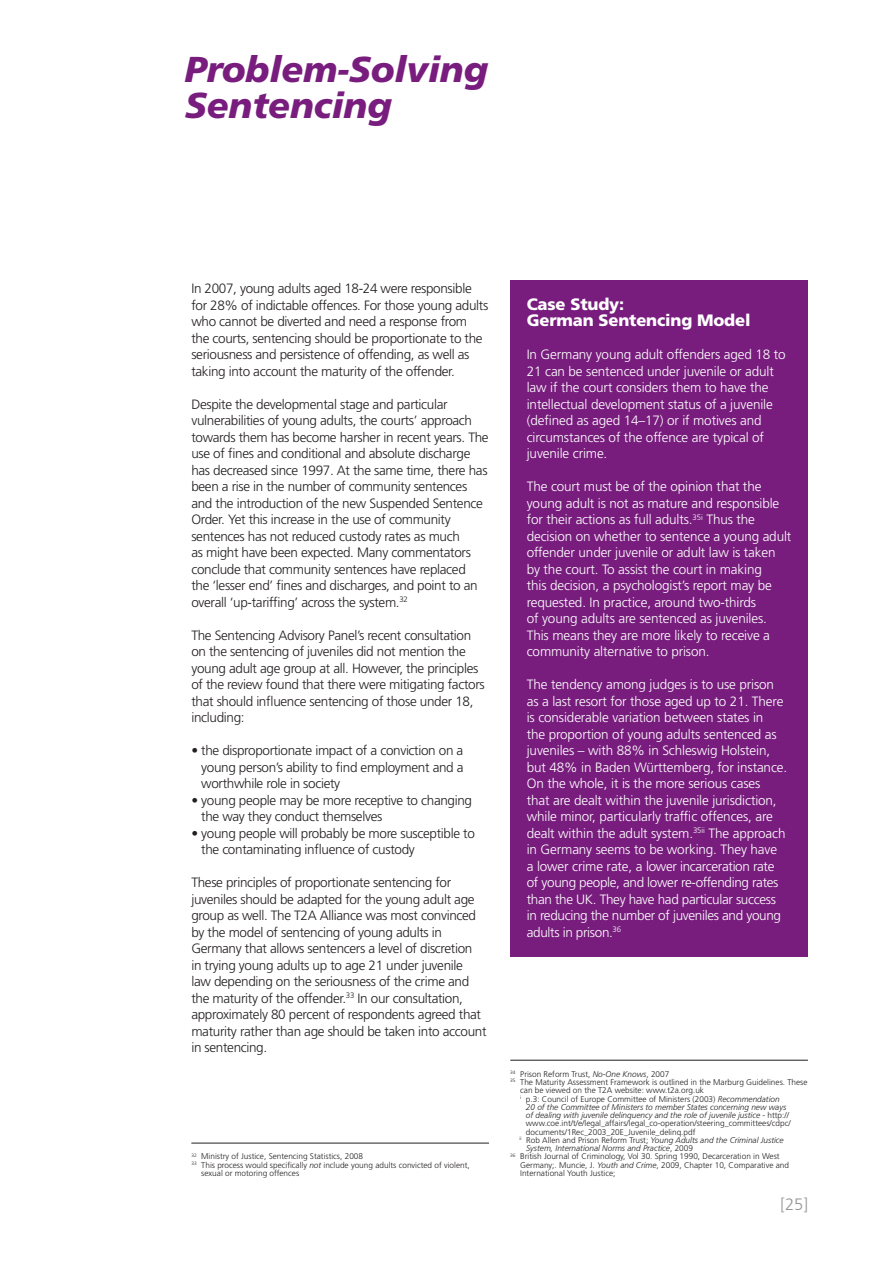
<style>
.page{position:relative;width:893px;height:1263px;background:#fff}
.page>*{position:absolute;margin:0;border:0;box-sizing:border-box;transform-origin:0 0}
.CHAPTER_HEADING{font:italic 900 36px/36px "Frutiger LT Std";letter-spacing:-.005em;color:#781d7d}
.BOX_HEADING{font:900 16.5px/16.5px "Frutiger LT Std";letter-spacing:-.01em;color:#fff}
.t1{font:300 16.5px "Frutiger LT Std";color:#939598}
.TEXT{font:300 13.5px/16.5px "Frutiger LT Std";letter-spacing:-.025em;color:#231f20}
.INDENTED_TEXT{font:300 13.5px/16.5px "Frutiger LT Std";letter-spacing:-.01em;color:#fff}
.FOOTNOTE{font:300 8.25px/8.2px "Frutiger LT Std";color:#231f20}
.FOOTNOTE-2{font:italic 300 8.25px/8.2px "Frutiger LT Std";color:#231f20}
.s1{font-style:italic}
.s2{font-style:normal}
</style>
<div class="page">
<div style="left:510px;top:281px;width:298px;height:676px;background:#781d7d"></div>
<hr style="left:191px;top:1143px;width:298px;height:1px;background:#231f20">
<hr style="left:510px;top:1060px;width:298px;height:1px;background:#231f20">
<p class="CHAPTER_HEADING" style="left:185px;top:52px;width:304px">Problem-Solving<br>Sentencing</p>
<p class="TEXT" style="left:191px;top:280px;width:298px">In 2007, young adults aged 18-24 were responsible for 28% of indictable offences. For those young adults who cannot be diverted and need a response from the courts, sentencing should be proportionate to the seriousness and persistence of offending, as well as taking into account the maturity of the offender.</p>
<p class="TEXT" style="left:191px;top:396px;width:299px">Despite the developmental stage and particular vulnerabilities of young adults, the courts’ approach towards them has become harsher in recent years. The use of fines and conditional and absolute discharge has decreased since 1997. At the same time, there has been a rise in the number of community sentences and the introduction of the new Suspended Sentence Order. Yet this increase in the use of community sentences has not reduced custody rates as much<br>as might have been expected. Many commentators conclude that community sentences have replaced<br>the ‘lesser end’ fines and discharges, and point to an overall ‘up-tariffing’ across the system.<sup>32</sup></p>
<p class="TEXT" style="left:191px;top:627px;width:295px">The Sentencing Advisory Panel’s recent consultation on the sentencing of juveniles did not mention the young adult age group at all. However, the principles of the review found that there were mitigating factors that should influence sentencing of those under 18, including:</p>
<p class="TEXT" style="left:201px;top:742px;width:264px;text-align:justify;text-indent:-10px">• the disproportionate impact of a conviction on a young person’s ability to find employment and a worthwhile role in society</p>
<p class="TEXT" style="left:201px;top:792px;width:272px;text-indent:-10px">• young people may be more receptive to changing the way they conduct themselves</p>
<p class="TEXT" style="left:201px;top:825px;width:275px;text-indent:-10px">• young people will probably be more susceptible to the contaminating influence of custody</p>
<p class="TEXT" style="left:191px;top:874px;width:297px">These principles of proportionate sentencing for juveniles should be adapted for the young adult age group as well. The T2A Alliance was most convinced by the model of sentencing of young adults in Germany that allows sentencers a level of discretion<br>in trying young adults up to age 21 under juvenile<br>law depending on the seriousness of the crime and the maturity of the offender.<sup>33</sup> In our consultation, approximately 80 percent of respondents agreed that maturity rather than age should be taken into account in sentencing.</p>
<p class="FOOTNOTE" style="left:191px;top:1152px;width:173px"><sup>32</sup> Ministry of Justice, Sentencing Statistics, 2008</p>
<p class="FOOTNOTE" style="left:201px;top:1161px;width:270px;text-indent:-10px"><sup>33</sup> This process would specifically <span class="s1">not</span> include young adults convicted of violent, sexual or motoring offences</p>
<p class="BOX_HEADING" style="left:527px;top:295px;width:225px">Case Study:<br>German Sentencing Model</p>
<p class="INDENTED_TEXT" style="left:527px;top:346px;width:260px">In Germany young adult offenders aged 18 to 21 can be sentenced under juvenile or adult law if the court considers them to have the intellectual development status of a juvenile (defined as aged 14–17) or if motives and circumstances of the offence are typical of juvenile crime.</p>
<p class="INDENTED_TEXT" style="left:527px;top:478px;width:266px">The court must be of the opinion that the young adult is not as mature and responsible for their actions as full adults.<sup>35i</sup> Thus the decision on whether to sentence a young adult offender under juvenile or adult law is taken by the court. To assist the court in making<br>this decision, a psychologist’s report may be requested. In practice, around two-thirds<br>of young adults are sentenced as juveniles.<br>This means they are more likely to receive a community alternative to prison.</p>
<p class="INDENTED_TEXT" style="left:527px;top:676px;width:262px">The tendency among judges is to use prison as a last resort for those aged up to 21. There is considerable variation between states in<br>the proportion of young adults sentenced as juveniles – with 88% in Schleswig Holstein, but 48% in Baden Württemberg, for instance.<br>On the whole, it is the more serious cases<br>that are dealt within the juvenile jurisdiction, while minor, particularly traffic offences, are dealt within the adult system.<sup>35ii</sup> The approach in Germany seems to be working. They have a lower crime rate, a lower incarceration rate of young people, and lower re-offending rates than the UK. They have had particular success in reducing the number of juveniles and young adults in prison.<sup>36</sup></p>
<p class="FOOTNOTE" style="left:510px;top:1070px;width:161px"><sup>34</sup> Prison Reform Trust, <span class="s1">No-One Knows</span>, 2007</p>
<p class="FOOTNOTE" style="left:510px;top:1078px;width:299px"><sup>35</sup> The Maturity Assessment Framework is outlined in the Marburg Guidelines. These</p>
<p class="FOOTNOTE" style="left:520px;top:1086px;width:185px">can be viewed on the T2A website: www.t2a.org.uk</p>
<p class="FOOTNOTE" style="left:520px;top:1095px;width:261px"><sup>i</sup> p.3: Council of Europe Committee of Ministers (2003) <span class="s1">Recommendation</span></p>
<p class="FOOTNOTE-2" style="left:526px;top:1103px;width:262px">20 of the Committee of Ministers to member States concerning new ways</p>
<p class="FOOTNOTE-2" style="left:526px;top:1111px;width:265px">of dealing with juvenile delinquency and the role of juvenile justice <span class="s2">- http://</span></p>
<p class="FOOTNOTE" style="left:526px;top:1119px;width:266px">www.coe.int/t/e/legal_affairs/legal_co-operation/steering_committees/cdpc/</p>
<p class="FOOTNOTE" style="left:526px;top:1128px;width:171px">documents/1Rec_2003_20E_Juvenile_delinq.pdf</p>
<p class="FOOTNOTE-2" style="left:526px;top:1136px;width:259px;text-indent:-7px"><sup>ii</sup> <span class="s2">Rob Allen and Prison Reform Trust;</span> Young Adults and the Criminal Justice<br>System, International Norms and Practice<span class="s2">, 2009</span></p>
<p class="FOOTNOTE" style="left:520px;top:1152px;width:270px;text-indent:-10px"><sup>36</sup> British Journal of Criminology, Vol 30. Spring 1990, Decarceration in West<br>Germany;. Muncie, J. <span class="s1">Youth and Crime</span>, 2009, Chapter 10, Comparative and<br>International Youth Justice;</p>
<p class="t1" style="left:780px;top:1194px;width:29px">[25]</p>
</div>
